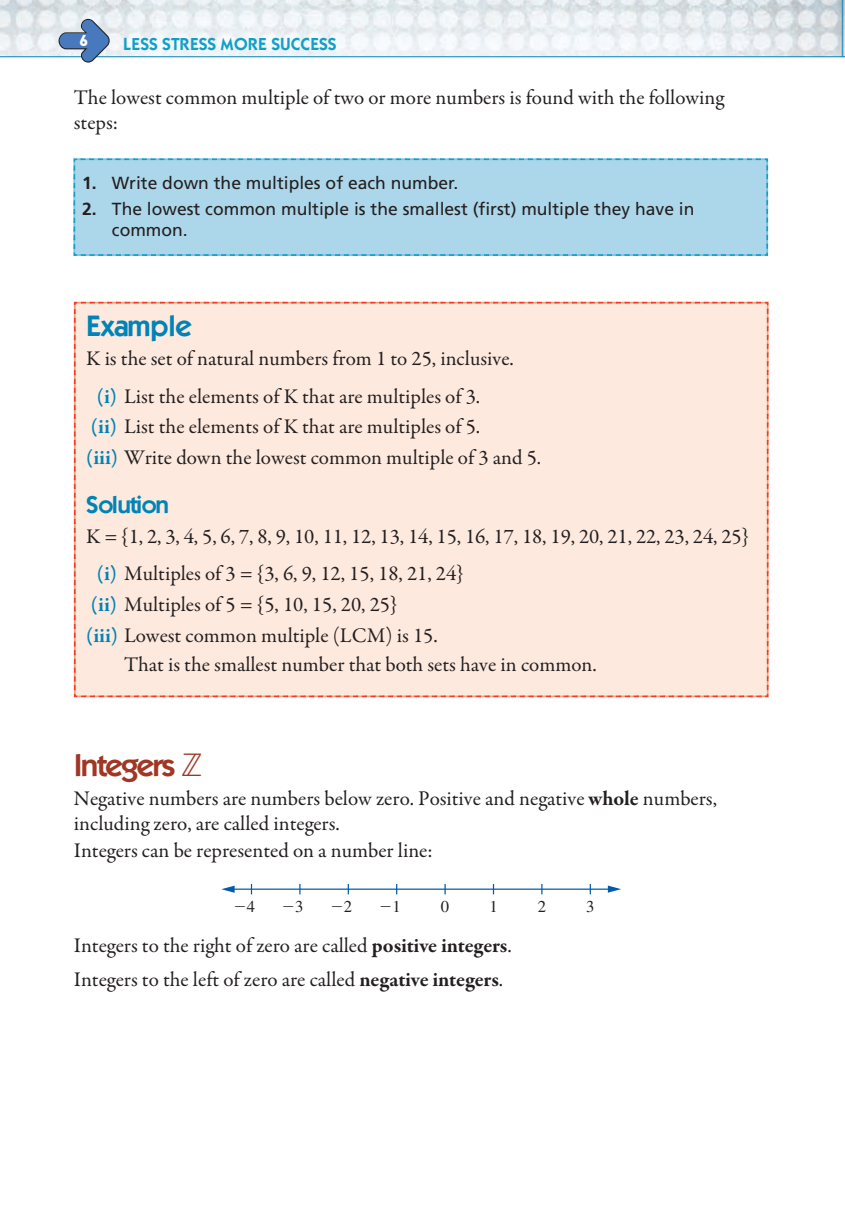
<style>
.page{position:relative;width:845px;height:1216px;background:#fff}
.page>*{position:absolute;margin:0;border:0;box-sizing:border-box;transform-origin:0 0}
.t1{font:600 31.5px "Itc Kabel";letter-spacing:-.055em;color:#a03725}
.t2{font:600 29.75px "Itc Kabel";color:#0083b6}
.t3{font:600 24.5px "Itc Kabel";letter-spacing:-.055em;color:#0083b6}
.t4{font:21px/37.4px "Garamond Premr Pro";color:#231f20}
.t5{font:17.5px/21px "Frutiger";color:#231f20}
.t6{font:600 17.5px "Itc Kabel";color:#109fc9}
.t7{font:16.62px "Mathematical Pi OTF1";color:#231f20}
.t8{font:16.62px "Times LT Std";color:#231f20}
.t9{font:900 15.58px "DIN";color:#fff}
.s1{font-weight:700}
.s2{font-weight:700;color:#0083b6}
.s3{font-family:"Times LT Std"}
</style>
<div class="page">
<svg style="left:0;top:0;width:842px;height:57px"></svg>
<svg style="left:59px;top:19px;width:51px;height:44px;background:#8da8c9"></svg>
<svg style="left:842px;top:0;width:3px;height:57px"></svg>
<div style="left:73px;top:301px;width:696px;height:397px;background:#fde9de"></div>
<svg style="left:444px;top:884px;width:2px;height:10px"></svg>
<hr style="left:232px;top:889px;width:378px;height:1px;background:#015aaa">
<svg style="left:608px;top:886px;width:13px;height:7px"></svg>
<svg style="left:221px;top:886px;width:14px;height:7px"></svg>
<div style="left:73px;top:158px;width:696px;height:98px;background:#acd6e9"></div>
<p class="t9" style="left:79px;top:35px;width:10px">6</p>
<p class="t6" style="left:123px;top:38px;width:215px">LESS STRESS MORE SUCCESS</p>
<p class="t4" style="left:74px;top:86px;width:652px;line-height:25.2px">The lowest common multiple of two or more numbers is found with the following steps:</p>
<p class="t5" style="left:82px;top:174px;width:377px"><span class="s1">1.</span> Write down the multiples of each number.</p>
<p class="t5" style="left:112px;top:200px;width:584px;text-indent:-30px"><span class="s1">2.</span> The lowest common multiple is the smallest (first) multiple they have in common.</p>
<p class="t2" style="left:86px;top:315px;width:107px">Example</p>
<p class="t4" style="left:97px;top:342px;width:419px;text-indent:-11px">K is the set of natural numbers from 1 to 25, inclusive. <span class="s2">(i)</span> List the elements of K that are multiples of 3.</p>
<p class="t4" style="left:86px;top:413px;width:456px;line-height:30.8px"><span class="s2">(ii)</span> List the elements of K that are multiples of 5.<br><span class="s2">(iii)</span> Write down the lowest common multiple of 3 and 5.</p>
<p class="t3" style="left:86px;top:496px;width:85px">Solution</p>
<p class="t4" style="left:97px;top:519px;width:653px;text-indent:-11px">K = {1, 2, 3, 4, 5, 6, 7, 8, 9, 10, 11, 12, 13, 14, 15, 16, 17, 18, 19, 20, 21, 22, 23, 24, 25} <span class="s2">(i)</span> Multiples of 3 = {3, 6, 9, 12, 15, 18, 21, 24}</p>
<p class="t4" style="left:91px;top:588px;width:308px"><span class="s2">(ii)</span> Multiples of 5 = {5, 10, 15, 20, 25}</p>
<p class="t4" style="left:86px;top:618px;width:353px"><span class="s2">(iii)</span> Lowest common multiple (LCM) is 15.</p>
<p class="t4" style="left:124px;top:648px;width:474px">That is the smallest number that both sets have in common.</p>
<p class="t1" style="left:74px;top:754px;width:103px">Integers</p>
<p class="t4" style="left:74px;top:788px;width:644px;line-height:24.5px">Negative numbers are numbers below zero. Positive and negative <span class="s1">whole</span> numbers, including zero, are called integers.</p>
<p class="t4" style="left:74px;top:833px;width:360px">Integers can be represented on a number line:</p>
<p class="t7" style="left:233px;top:899px;width:24px">2<span class="s3">4</span></p>
<p class="t7" style="left:281px;top:899px;width:24px">2<span class="s3">3</span></p>
<p class="t7" style="left:330px;top:899px;width:24px">2<span class="s3">2</span></p>
<p class="t7" style="left:379px;top:899px;width:24px">2<span class="s3">1</span></p>
<p class="t8" style="left:441px;top:896px;width:10px">0</p>
<p class="t8" style="left:489px;top:896px;width:10px">1</p>
<p class="t8" style="left:538px;top:896px;width:10px">2</p>
<p class="t8" style="left:586px;top:896px;width:10px">3</p>
<p class="t4" style="left:74px;top:930px;width:439px;line-height:34.5px">Integers to the right of zero are called <span class="s1">positive integers</span>.<br>Integers to the left of zero are called <span class="s1">negative integers</span>.</p>
</div>
